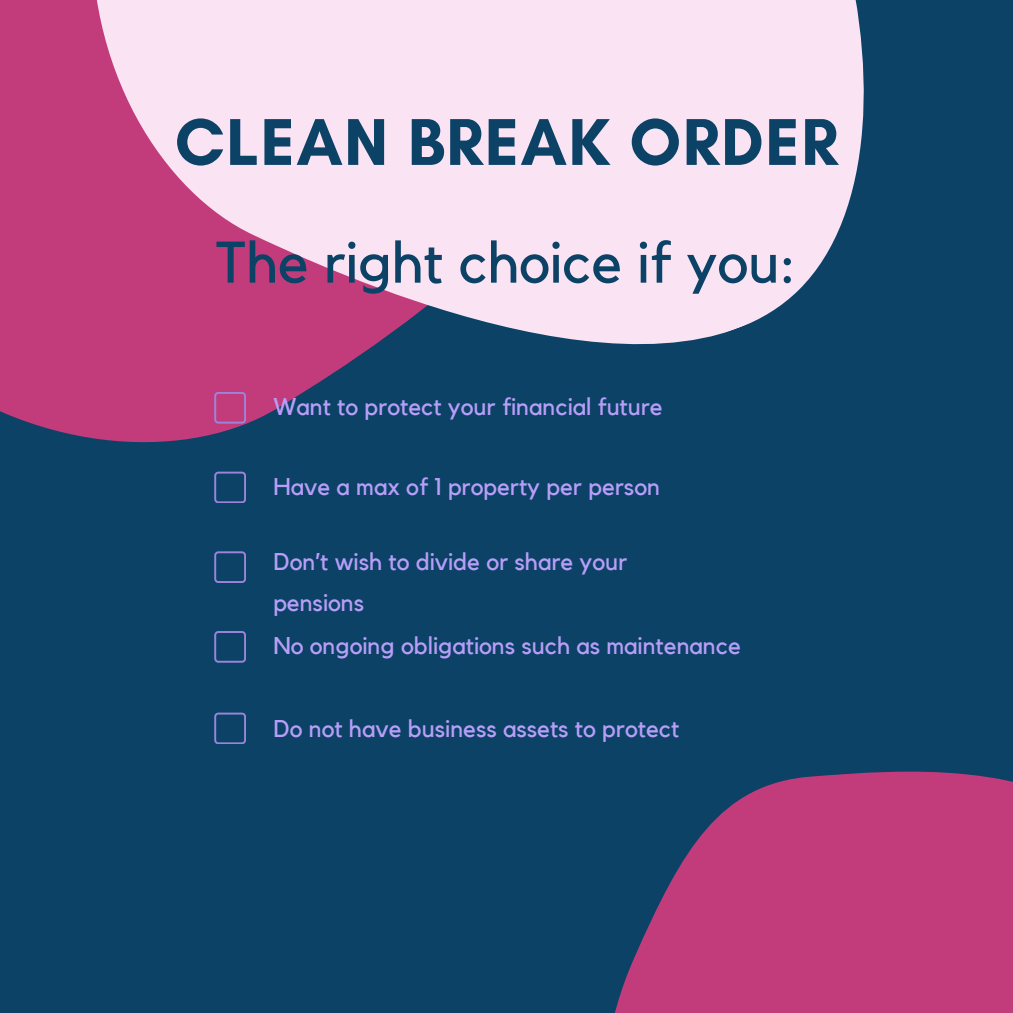
<style>
.page{position:relative;width:1013px;height:1013px;background:#fff}
.page>*{position:absolute;margin:0;border:0;box-sizing:border-box;transform-origin:0 0}
.t1{font:700 67.38px "Glacial Indifference";letter-spacing:.02em;color:#0b4266}
.t2{font:57.88px "Kollektif";color:#0b4266}
.t3{font:24.12px/41.2px "Kollektif";color:#b89ef9}
</style>
<div class="page">
<div style="left:0;top:0;width:1012px;height:1012px;background:#0b4266"></div>
<svg style="left:0;top:0;width:864px;height:443px;fill:#fae4f4"></svg>
<svg style="left:214px;top:392px;width:32px;height:31px"></svg>
<svg style="left:214px;top:471px;width:32px;height:32px"></svg>
<svg style="left:214px;top:551px;width:32px;height:32px"></svg>
<svg style="left:214px;top:631px;width:32px;height:31px"></svg>
<svg style="left:214px;top:712px;width:32px;height:32px"></svg>
<svg style="left:615px;top:771px;width:397px;height:241px;fill:#c23c7c"></svg>
<p class="t1" style="left:175px;top:101px;width:665px">CLEAN BREAK ORDER</p>
<p class="t2" style="left:216px;top:236px;width:582px">The right choice if you:</p>
<h1 class="t3" style="left:273px;top:387px;width:391px">Want to protect your financial future</h1>
<p class="t3" style="left:273px;top:467px;width:388px">Have a max of 1 property per person</p>
<p class="t3" style="left:273px;top:542px;width:355px">Don’t wish to divide or share your pensions</p>
<h2 class="t3" style="left:273px;top:626px;width:469px">No ongoing obligations such as maintenance</h2>
<p class="t3" style="left:273px;top:709px;width:407px">Do not have business assets to protect</p>
</div>
